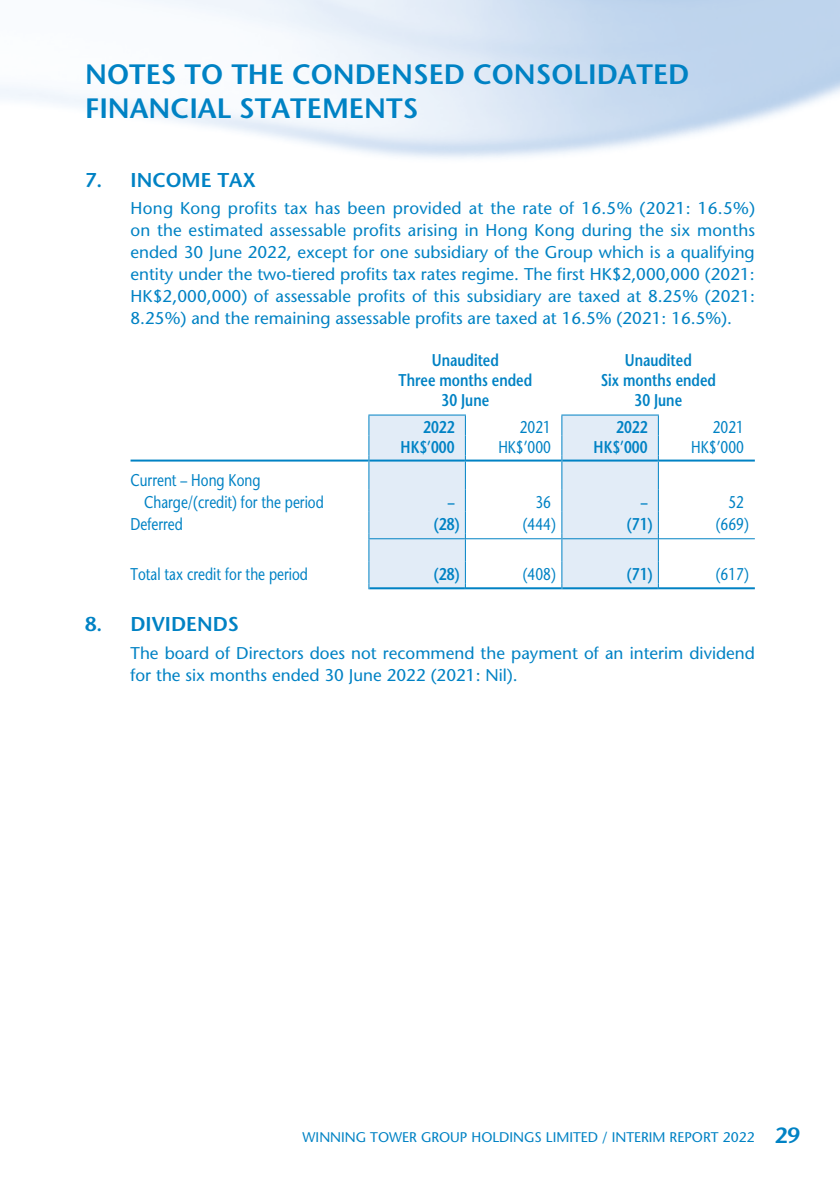
<style>
.page{position:relative;width:840px;height:1191px;background:#fff}
.page>*{position:absolute;margin:0;border:0;box-sizing:border-box;transform-origin:0 0}
.t1{font:600 28px/34px "Stone Sans Std";color:#0082c4}
.t2{font:600 20px "Stone Sans Std";color:#0082c4}
.t3{font:500 17px/22px "Stone Sans Std";color:#0082c4;text-align:justify}
.t4{font:500 17px/22px "Stone Sans Std";color:#0082c4;scale:.8 1}
.t5{font:600 17px "Stone Sans Std";color:#0082c4;scale:.8 1}
.t6{font:500 14px "Stone Sans Std";color:#0082c4}
.s1{font-weight:600;font-size:22px}
</style>
<div class="page">
<img style="left:0;top:0;width:839px;height:590px">
<svg style="left:369px;top:415px;width:288px;height:172px;fill:#e2ecf7"></svg>
<hr style="left:368px;top:414px;width:97px;height:1px;background:#0082c4">
<hr style="left:561px;top:414px;width:97px;height:1px;background:#0082c4">
<svg style="left:368px;top:415px;width:1px;height:174px"></svg>
<svg style="left:464px;top:415px;width:1px;height:174px"></svg>
<svg style="left:561px;top:415px;width:1px;height:174px"></svg>
<svg style="left:657px;top:415px;width:1px;height:174px"></svg>
<hr style="left:130px;top:459px;width:238px;height:2px;background:#0082c4">
<hr style="left:369px;top:459px;width:95px;height:2px;background:#0082c4">
<hr style="left:465px;top:459px;width:96px;height:2px;background:#0082c4">
<hr style="left:562px;top:459px;width:95px;height:2px;background:#0082c4">
<hr style="left:658px;top:459px;width:96px;height:2px;background:#0082c4">
<hr style="left:369px;top:538px;width:95px;height:1px;background:#0082c4">
<hr style="left:465px;top:538px;width:96px;height:1px;background:#0082c4">
<hr style="left:562px;top:538px;width:95px;height:1px;background:#0082c4">
<hr style="left:658px;top:538px;width:96px;height:1px;background:#0082c4">
<hr style="left:369px;top:587px;width:95px;height:2px;background:#0082c4">
<hr style="left:465px;top:587px;width:96px;height:2px;background:#0082c4">
<hr style="left:562px;top:587px;width:95px;height:2px;background:#0082c4">
<hr style="left:658px;top:587px;width:96px;height:2px;background:#0082c4">
<h1 class="t1" style="left:85px;top:57px;width:605px">NOTES TO THE CONDENSED CONSOLIDATED<br>FINANCIAL STATEMENTS</h1>
<p class="t2" style="left:85px;top:168px;width:173px">7. INCOME TAX</p>
<p class="t3" style="left:130px;top:197px;width:625px">Hong Kong profits tax has been provided at the rate of 16.5% (2021: 16.5%) on the estimated assessable profits arising in Hong Kong during the six months ended 30 June 2022, except for one subsidiary of the Group which is a qualifying entity under the two-tiered profits tax rates regime. The first HK$2,000,000 (2021:<br>HK$2,000,000) of assessable profits of this subsidiary are taxed at 8.25% (2021:<br>8.25%) and the remaining assessable profits are taxed at 16.5% (2021: 16.5%).</p>
<p class="t5" style="left:431px;top:350px;width:85px">Unaudited</p>
<p class="t5" style="left:624px;top:350px;width:85px">Unaudited</p>
<p class="t5" style="left:398px;top:370px;width:168px">Three months ended</p>
<p class="t5" style="left:600px;top:370px;width:145px">Six months ended</p>
<p class="t5" style="left:441px;top:390px;width:61px">30 June</p>
<p class="t5" style="left:634px;top:390px;width:61px">30 June</p>
<p class="t5" style="left:423px;top:416px;width:41px">2022</p>
<p class="t4" style="left:519px;top:416px;width:41px">2021</p>
<p class="t5" style="left:616px;top:416px;width:41px">2022</p>
<p class="t4" style="left:712px;top:416px;width:41px">2021</p>
<p class="t5" style="left:400px;top:436px;width:69px">HK$’000</p>
<p class="t4" style="left:498px;top:436px;width:67px">HK$’000</p>
<p class="t5" style="left:593px;top:436px;width:69px">HK$’000</p>
<p class="t4" style="left:691px;top:436px;width:67px">HK$’000</p>
<p class="t4" style="left:144px;top:469px;width:226px;text-indent:-14px">Current – Hong Kong<br>Charge/(credit) for the period</p>
<p class="t5" style="left:447px;top:492px;width:10px">–</p>
<p class="t4" style="left:535px;top:491px;width:21px">36</p>
<p class="t5" style="left:640px;top:492px;width:10px">–</p>
<p class="t4" style="left:728px;top:491px;width:21px">52</p>
<p class="t4" style="left:130px;top:513px;width:67px">Deferred</p>
<p class="t5" style="left:433px;top:514px;width:35px">(28)</p>
<p class="t4" style="left:522px;top:513px;width:43px">(444)</p>
<p class="t5" style="left:626px;top:514px;width:35px">(71)</p>
<p class="t4" style="left:715px;top:513px;width:43px">(669)</p>
<p class="t4" style="left:130px;top:563px;width:223px">Total tax credit for the period</p>
<p class="t5" style="left:433px;top:564px;width:35px">(28)</p>
<p class="t4" style="left:522px;top:563px;width:43px">(408)</p>
<p class="t5" style="left:626px;top:564px;width:35px">(71)</p>
<p class="t4" style="left:715px;top:563px;width:43px">(617)</p>
<p class="t2" style="left:85px;top:612px;width:155px">8. DIVIDENDS</p>
<p class="t3" style="left:130px;top:642px;width:625px">The board of Directors does not recommend the payment of an interim dividend for the six months ended 30 June 2022 (2021: Nil).</p>
<p class="t6" style="left:302px;top:1128px;width:498px">WINNING TOWER GROUP HOLDINGS LIMITED / INTERIM REPORT 2022 <span class="s1">29</span></p>
</div>
